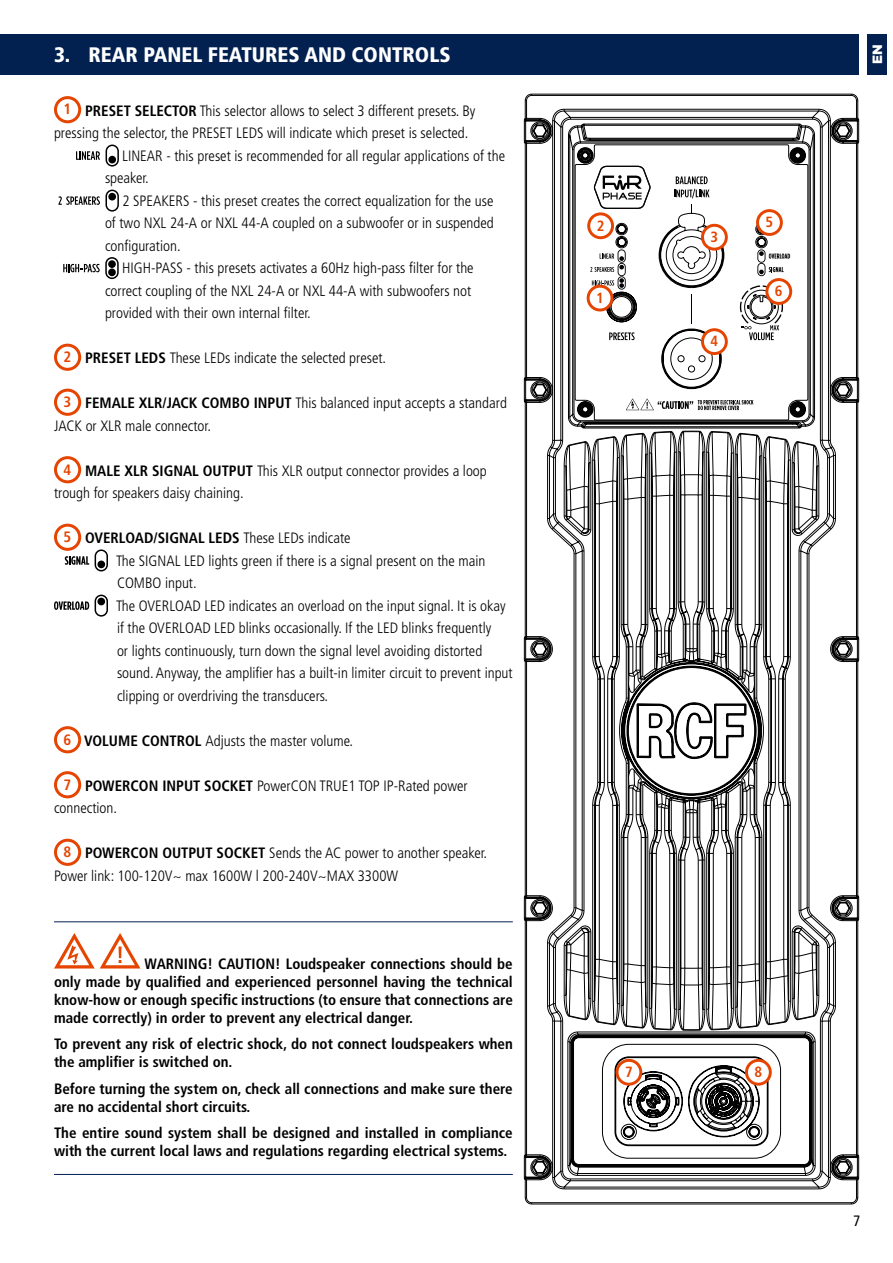
<style>
.page{position:relative;width:893px;height:1263px;background:#fff}
.page>*{position:absolute;margin:0;border:0;box-sizing:border-box;transform-origin:0 0}
.t1{font:900 condensed 21px "Frutiger LT Std";color:#fff}
.t2{font:300 condensed 15px/22.5px "Frutiger LT Std";color:#000}
.t3{font:700 condensed 15px/18px "Frutiger LT Std";color:#000}
.t4{font:condensed 15px "Frutiger LT Std";color:#000}
.t5{font:700 condensed 14.85px "Frutiger LT Std";color:#e54500}
.t6{font:900 13.5px "Gotham";color:#fff}
.s1{font-weight:700;color:#e54500}
.s2{font-weight:700}
</style>
<div class="page">
<div style="left:0;top:34px;width:859px;height:41px;background:#022050"></div>
<div style="left:867px;top:34px;width:20px;height:41px;background:#022050"></div>
<hr style="left:54px;top:921px;width:459px;height:1px;background:#022050">
<hr style="left:54px;top:1174px;width:459px;height:1px;background:#022050">
<div style="left:54px;top:96px;width:27px;height:27px;border:3px solid #e54500;border-radius:50%"></div>
<svg style="left:76px;top:151px;width:24px;height:9px"></svg>
<svg style="left:106px;top:145px;width:13px;height:22px"></svg>
<svg style="left:58px;top:190px;width:61px;height:22px"></svg>
<svg style="left:63px;top:257px;width:56px;height:22px"></svg>
<div style="left:54px;top:344px;width:27px;height:27px;border:3px solid #e54500;border-radius:50%"></div>
<div style="left:54px;top:389px;width:27px;height:27px;border:3px solid #e54500;border-radius:50%"></div>
<div style="left:54px;top:456px;width:27px;height:27px;border:3px solid #e54500;border-radius:50%"></div>
<div style="left:54px;top:524px;width:27px;height:27px;border:3px solid #e54500;border-radius:50%"></div>
<svg style="left:95px;top:550px;width:13px;height:21px"></svg>
<svg style="left:65px;top:556px;width:24px;height:9px"></svg>
<svg style="left:95px;top:595px;width:13px;height:22px"></svg>
<svg style="left:54px;top:601px;width:35px;height:9px"></svg>
<div style="left:54px;top:726px;width:27px;height:27px;border:3px solid #e54500;border-radius:50%"></div>
<div style="left:54px;top:771px;width:27px;height:27px;border:3px solid #e54500;border-radius:50%"></div>
<div style="left:54px;top:839px;width:27px;height:27px;border:3px solid #e54500;border-radius:50%"></div>
<svg style="left:54px;top:933px;width:86px;height:35px"></svg>
<svg style="left:524px;top:94px;width:335px;height:1110px"></svg>
<svg style="left:549px;top:110px;width:285px;height:1078px"></svg>
<svg style="left:626px;top:398px;width:127px;height:12px"></svg>
<div style="left:769px;top:222px;width:24px;height:24px;background:#fff;border-radius:50%"></div>
<svg style="left:602px;top:1044px;width:179px;height:115px"></svg>
<div style="left:587px;top:212px;width:27px;height:27px;border:3px solid #e54500;border-radius:50%"></div>
<div style="left:765px;top:278px;width:27px;height:27px;border:3px solid #e54500;border-radius:50%"></div>
<div style="left:617px;top:1060px;width:24px;height:24px;background:#fff;border-radius:50%"></div>
<div style="left:615px;top:1059px;width:27px;height:27px;border:3px solid #e54500;border-radius:50%"></div>
<div style="left:746px;top:1060px;width:24px;height:24px;background:#fff;border-radius:50%"></div>
<div style="left:745px;top:1059px;width:27px;height:27px;border:3px solid #e54500;border-radius:50%"></div>
<svg style="left:590px;top:166px;width:200px;height:224px"></svg>
<div style="left:588px;top:286px;width:24px;height:24px;background:#fff;border-radius:50%"></div>
<div style="left:587px;top:285px;width:26px;height:26px;border:3px solid #e54500;border-radius:50%"></div>
<h1 class="t1" style="left:54px;top:42px;width:398px">3. REAR PANEL FEATURES AND CONTROLS</h1>
<p class="t2" style="left:64px;top:100px;width:413px"><span class="s1">1</span> <span class="s2">PRESET SELECTOR</span> This selector allows to select 3 different presets. By</p>
<p class="t2" style="left:54px;top:122px;width:416px">pressing the selector, the PRESET LEDS will indicate which preset is selected.</p>
<p class="t2" style="left:122px;top:145px;width:384px">LINEAR - this preset is recommended for all regular applications of the</p>
<p class="t2" style="left:105px;top:167px;width:45px">speaker.</p>
<p class="t2" style="left:122px;top:190px;width:373px">2 SPEAKERS - this preset creates the correct equalization for the use</p>
<p class="t2" style="left:105px;top:212px;width:390px">of two NXL 24-A or NXL 44-A coupled on a subwoofer or in suspended</p>
<p class="t2" style="left:105px;top:235px;width:77px">configuration.</p>
<p class="t2" style="left:122px;top:257px;width:353px">HIGH-PASS - this presets activates a 60Hz high-pass filter for the</p>
<p class="t2" style="left:105px;top:280px;width:368px">correct coupling of the NXL 24-A or NXL 44-A with subwoofers not</p>
<p class="t2" style="left:105px;top:302px;width:207px">provided with their own internal filter.</p>
<p class="t2" style="left:64px;top:347px;width:324px"><span class="s1">2</span> <span class="s2">PRESET LEDS</span> These LEDs indicate the selected preset.</p>
<p class="t2" style="left:54px;top:392px;width:454px;text-indent:10px"><span class="s1">3</span> <span class="s2">FEMALE XLR/JACK COMBO INPUT</span> This balanced input accepts a standard<br>JACK or XLR male connector.</p>
<p class="t2" style="left:54px;top:460px;width:434px;text-indent:10px"><span class="s1">4</span> <span class="s2">MALE XLR SIGNAL OUTPUT</span> This XLR output connector provides a loop trough for speakers daisy chaining.</p>
<p class="t2" style="left:116px;top:527px;width:398px;text-indent:-52px"><span class="s1">5</span> <span class="s2">OVERLOAD/SIGNAL LEDS</span> These LEDs indicate<br>The SIGNAL LED lights green if there is a signal present on the main COMBO input.<br>The OVERLOAD LED indicates an overload on the input signal. It is okay if the OVERLOAD LED blinks occasionally. If the LED blinks frequently<br>or lights continuously, turn down the signal level avoiding distorted sound. Anyway, the amplifier has a built-in limiter circuit to prevent input clipping or overdriving the transducers.</p>
<p class="t2" style="left:64px;top:730px;width:291px"><span class="s1">6</span> <span class="s2">VOLUME CONTROL</span> Adjusts the master volume.</p>
<p class="t2" style="left:54px;top:775px;width:415px;text-indent:10px"><span class="s1">7</span> <span class="s2">POWERCON INPUT SOCKET</span> PowerCON TRUE1 TOP IP-Rated power connection.</p>
<p class="t2" style="left:54px;top:842px;width:435px;text-indent:10px"><span class="s1">8</span> <span class="s2">POWERCON OUTPUT SOCKET</span> Sends the AC power to another speaker.<br>Power link: 100-120V~ max 1600W l 200-240V~MAX 3300W</p>
<p class="t3" style="left:54px;top:954px;width:460px;text-align:justify;text-indent:91px">WARNING! CAUTION! Loudspeaker connections should be only made by qualified and experienced personnel having the technical know-how or enough specific instructions (to ensure that connections are made correctly) in order to prevent any electrical danger.</p>
<p class="t3" style="left:54px;top:1035px;width:460px">To prevent any risk of electric shock, do not connect loudspeakers when the amplifier is switched on.</p>
<p class="t3" style="left:54px;top:1079px;width:460px">Before turning the system on, check all connections and make sure there are no accidental short circuits.</p>
<p class="t3" style="left:54px;top:1124px;width:460px">The entire sound system shall be designed and installed in compliance with the current local laws and regulations regarding electrical systems.</p>
<p class="t5" style="left:597px;top:217px;width:9px">2</p>
<p class="t5" style="left:596px;top:289px;width:9px">1</p>
<p class="t5" style="left:710px;top:228px;width:9px">3</p>
<p class="t5" style="left:710px;top:332px;width:9px">4</p>
<p class="t5" style="left:766px;top:213px;width:9px">5</p>
<p class="t5" style="left:775px;top:282px;width:9px">6</p>
<p class="t6" style="left:868px;top:64px;width:21px;rotate:-90deg">EN</p>
<p class="t5" style="left:625px;top:1063px;width:9px">7</p>
<p class="t5" style="left:754px;top:1063px;width:9px">8</p>
<p class="t4" style="left:853px;top:1211px;width:9px">7</p>
</div>
